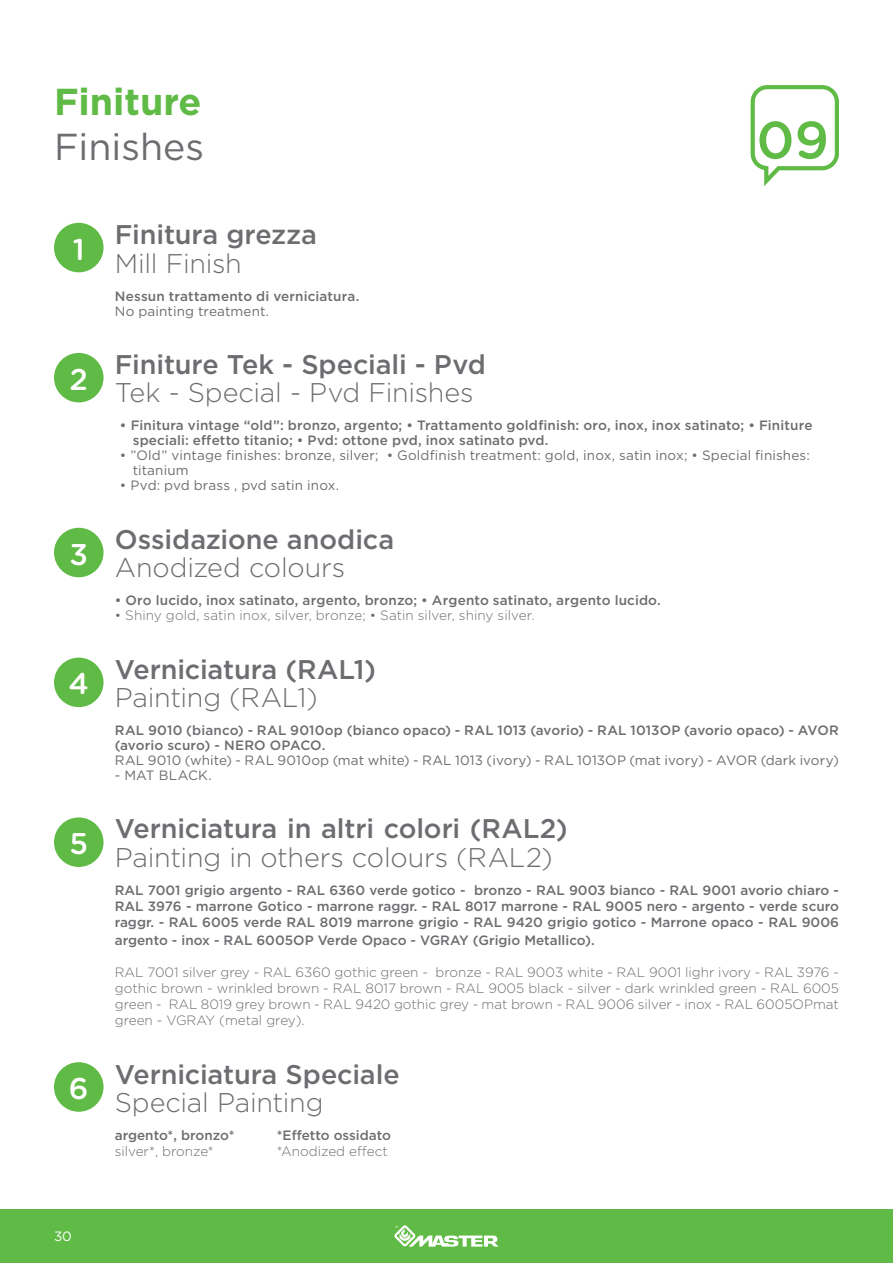
<style>
.page{position:relative;width:893px;height:1263px;background:#fff}
.page>*{position:absolute;margin:0;border:0;box-sizing:border-box;transform-origin:0 0}
.t1{font:500 52.5px "Gotham Rounded";color:#60bb46}
.t2{font:700 37.5px "Gotham";color:#60bb46}
.t3{font:37.5px "Gotham";color:#6c6d70}
.t4{font:500 30px "Gotham Rounded";color:#fff}
.t5{font:500 27px "Gotham";letter-spacing:-.005em;color:#6c6d70}
.t6{font:300 27px "Gotham";letter-spacing:-.01em;color:#6c6d70}
.t7{font:500 13.5px/15px "Gotham";color:#6c6d70}
.t8{font:300 13.5px/16.2px "Gotham";color:#6c6d70}
.t9{font:13.5px/15px "Gotham";letter-spacing:.01em;color:#6c6d70}
.t10{font:13.5px "Gotham";color:#fff}
</style>
<div class="page">
<div style="left:0;top:1209px;width:893px;height:54px;background:#60bb46"></div>
<svg style="left:394px;top:1225px;width:104px;height:21px"></svg>
<svg style="left:751px;top:85px;width:88px;height:101px"></svg>
<div style="left:54px;top:223px;width:50px;height:49px;background:#60bb46;border-radius:50%"></div>
<div style="left:54px;top:353px;width:50px;height:49px;background:#60bb46;border-radius:50%"></div>
<div style="left:54px;top:528px;width:50px;height:49px;background:#60bb46;border-radius:50%"></div>
<div style="left:54px;top:658px;width:50px;height:49px;background:#60bb46;border-radius:50%"></div>
<div style="left:54px;top:817px;width:50px;height:50px;background:#60bb46;border-radius:50%"></div>
<div style="left:54px;top:1062px;width:50px;height:50px;background:#60bb46;border-radius:50%"></div>
<h2 class="t2" style="left:54px;top:77px;width:149px">Finiture</h2>
<h2 class="t3" style="left:54px;top:123px;width:152px">Finishes</h2>
<h3 class="t4" style="left:73px;top:228px;width:13px">1</h3>
<h3 class="t5" style="left:115px;top:217px;width:204px">Finitura grezza</h3>
<h3 class="t6" style="left:115px;top:246px;width:128px">Mill Finish</h3>
<p class="t7" style="left:115px;top:288px;width:246px">Nessun trattamento di verniciatura.</p>
<p class="t9" style="left:115px;top:303px;width:156px">No painting treatment.</p>
<h1 class="t1" style="left:756px;top:102px;width:74px">09</h1>
<h3 class="t4" style="left:70px;top:358px;width:20px">2</h3>
<h3 class="t4" style="left:69px;top:532px;width:20px">3</h3>
<h3 class="t4" style="left:69px;top:662px;width:22px">4</h3>
<h3 class="t4" style="left:69px;top:822px;width:20px">5</h3>
<h3 class="t4" style="left:69px;top:1067px;width:21px">6</h3>
<h3 class="t5" style="left:115px;top:347px;width:373px">Finiture Tek - Speciali - Pvd</h3>
<h3 class="t6" style="left:115px;top:376px;width:360px">Tek - Special - Pvd Finishes</h3>
<p class="t7" style="left:133px;top:418px;width:681px;text-indent:-13px">• Finitura vintage “old”: bronzo, argento; • Trattamento goldfinish: oro, inox, inox satinato; • Finiture speciali: effetto titanio; • Pvd: ottone pvd, inox satinato pvd.</p>
<p class="t9" style="left:133px;top:448px;width:679px;text-indent:-13px">• ”Old” vintage finishes: bronze, silver; • Goldfinish treatment: gold, inox, satin inox; • Special finishes: titanium</p>
<p class="t9" style="left:120px;top:478px;width:221px">• Pvd: pvd brass , pvd satin inox.</p>
<h3 class="t5" style="left:115px;top:522px;width:281px">Ossidazione anodica</h3>
<h3 class="t6" style="left:115px;top:551px;width:232px">Anodized colours</h3>
<p class="t7" style="left:115px;top:593px;width:548px">• Oro lucido, inox satinato, argento, bronzo; • Argento satinato, argento lucido.</p>
<p class="t8" style="left:115px;top:607px;width:421px">• Shiny gold, satin inox, silver, bronze; • Satin silver, shiny silver.</p>
<h3 class="t5" style="left:115px;top:651px;width:263px">Verniciatura (RAL1)</h3>
<h3 class="t6" style="left:115px;top:680px;width:204px">Painting (RAL1)</h3>
<p class="t7" style="left:115px;top:723px;width:11px">ral</p>
<p class="t7" style="left:148px;top:723px;width:120px">9010 (bianco) - ral</p>
<p class="t7" style="left:290px;top:723px;width:185px">9010op (bianco opaco) - ral</p>
<p class="t7" style="left:497px;top:723px;width:332px">1013 (avorio) - RAL 1013OP (avorio opaco) - avor</p>
<p class="t7" style="left:115px;top:738px;width:121px">(avorio scuro) - nero</p>
<p class="t7" style="left:270px;top:738px;width:12px">opaco</p>
<p class="t7" style="left:322px;top:738px;width:5px">.</p>
<p class="t9" style="left:115px;top:752px;width:11px">ral</p>
<p class="t9" style="left:148px;top:752px;width:107px">9010 (white) - ral</p>
<p class="t9" style="left:277px;top:752px;width:155px">9010op (mat white) - ral</p>
<p class="t9" style="left:455px;top:752px;width:385px">1013 (ivory) - RAL 1013OP (mat ivory) - avor (dark ivory)</p>
<p class="t9" style="left:115px;top:767px;width:20px">- mat</p>
<p class="t9" style="left:159px;top:767px;width:11px">black</p>
<p class="t9" style="left:209px;top:767px;width:5px">.</p>
<h3 class="t5" style="left:115px;top:811px;width:454px">Verniciatura in altri colori (RAL2)</h3>
<h3 class="t6" style="left:115px;top:840px;width:440px">Painting in others colours (RAL2)</h3>
<p class="t7" style="left:115px;top:882px;width:11px">ral</p>
<p class="t7" style="left:148px;top:882px;width:399px">7001 grigio argento - RAL 6360 verde gotico - bronzo - ral</p>
<p class="t7" style="left:569px;top:882px;width:111px">9003 bianco - ral</p>
<p class="t7" style="left:702px;top:882px;width:138px">9001 avorio chiaro -</p>
<p class="t7" style="left:115px;top:899px;width:468px">RAL 3976 - marrone Gotico - marrone raggr. - Ral 8017 marrone - ral</p>
<p class="t7" style="left:115px;top:898px;width:726px;line-height:16.2px;text-indent:491px">9005 nero - argento - verde scuro raggr. - Ral 6005 verde RAL 8019 marrone grigio - RAL 9420 grigio gotico - Marrone opaco - ral</p>
<p class="t7" style="left:802px;top:915px;width:39px">9006</p>
<p class="t7" style="left:115px;top:933px;width:482px">argento - inox - RAL 6005OP Verde Opaco - VGRAY (Grigio Metallico).</p>
<p class="t8" style="left:115px;top:963px;width:10px">ral</p>
<p class="t8" style="left:147px;top:963px;width:358px">7001 silver grey - RAL 6360 gothic green - bronze - ral</p>
<p class="t8" style="left:527px;top:963px;width:100px">9003 white - ral</p>
<p class="t8" style="left:649px;top:963px;width:191px">9001 lighr ivory - RAL 3976 -</p>
<p class="t8" style="left:115px;top:979px;width:351px">gothic brown - wrinkled brown - Ral 8017 brown - ral</p>
<p class="t8" style="left:115px;top:979px;width:726px;text-indent:374px">9005 black - silver - dark wrinkled green - Ral 6005 green - RAL 8019 grey brown - RAL 9420 gothic grey - mat brown - ral</p>
<p class="t8" style="left:598px;top:996px;width:243px">9006 silver - inox - RAL 6005OPmat</p>
<p class="t8" style="left:115px;top:1012px;width:191px">green - VGRAY (metal grey).</p>
<h3 class="t5" style="left:115px;top:1056px;width:286px">Verniciatura Speciale</h3>
<h3 class="t6" style="left:115px;top:1085px;width:210px">Special Painting</h3>
<p class="t7" style="left:115px;top:1127px;width:121px">argento*, bronzo*</p>
<p class="t7" style="left:277px;top:1127px;width:116px">*Effetto ossidato</p>
<p class="t8" style="left:115px;top:1143px;width:100px">silver*, bronze*</p>
<p class="t8" style="left:277px;top:1143px;width:112px">*Anodized effect</p>
<p class="t10" style="left:54px;top:1228px;width:19px">30</p>
</div>
